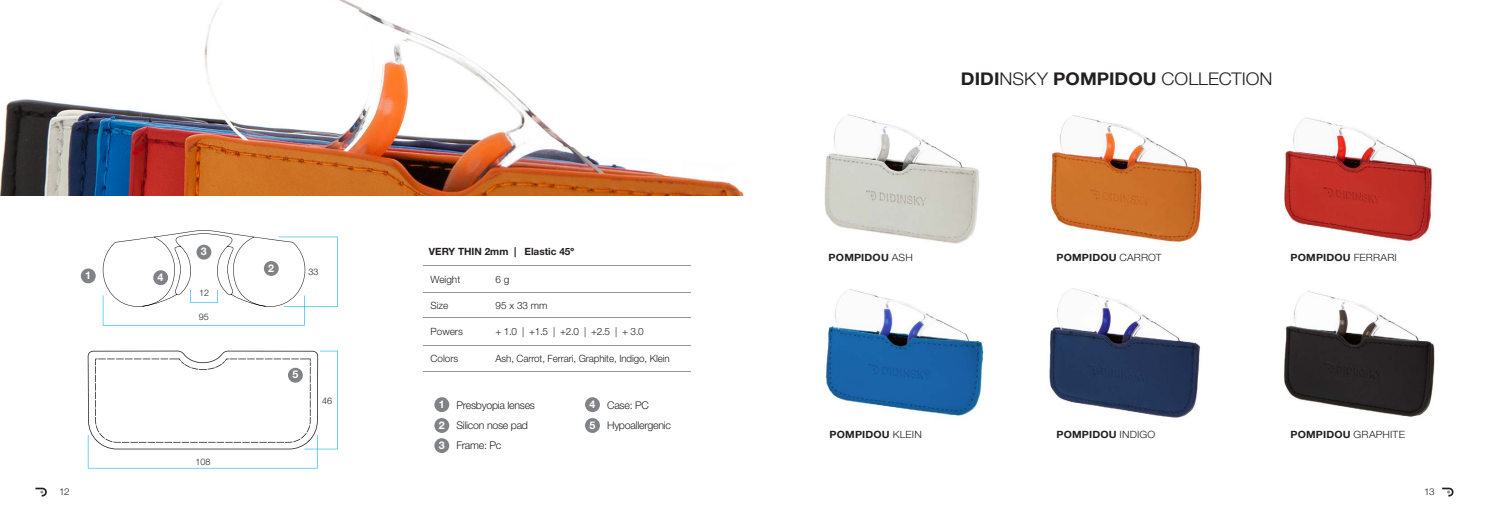
<style>
.page{position:relative;width:1489px;height:532px;background:#fff}
.page>*{position:absolute;margin:0;border:0;box-sizing:border-box;transform-origin:0 0}
.t1{font:300 17.5px "Helvetica Neue LT Std";letter-spacing:-.005em;color:#231f20;scale:1.06 1}
.t2{font:300 10.62px/20px "Helvetica Neue LT Std";letter-spacing:-.025em;color:#231f20}
.t3{font:700 10.62px/20.1px "Helvetica Neue LT Std";color:#fff}
.t4{font:300 10px "Helvetica Neue LT Std";letter-spacing:-.01em;color:#231f20}
.t5{font:700 10px "Helvetica Neue LT Std";letter-spacing:.015em;color:#231f20;scale:1.06 1}
.t6{font:700 10px "Helvetica Neue LT Std";letter-spacing:.015em;color:#231f20}
.t7{font:300 9.38px "Helvetica Neue LT Std";color:#231f20;scale:1.06 1}
.t8{font:300 9px "Helvetica Neue LT Std";color:#231f20}
.s1{font-weight:700}
.s2{font-weight:300}
</style>
<div class="page">
<svg style="left:35px;top:487px;width:12px;height:9px"></svg>
<svg style="left:1442px;top:487px;width:11px;height:9px"></svg>
<img style="left:1050px;top:115px;width:153px;height:128px">
<img style="left:825px;top:289px;width:159px;height:127px">
<img style="left:1284px;top:291px;width:151px;height:126px">
<img style="left:824px;top:114px;width:156px;height:130px">
<img style="left:1284px;top:117px;width:148px;height:125px">
<img style="left:1049px;top:288px;width:151px;height:130px">
<img style="left:0;top:0;width:744px;height:195px">
<div style="left:81px;top:268px;width:15px;height:15px;background:#808285;border-radius:50%"></div>
<svg style="left:88px;top:350px;width:250px;height:118px"></svg>
<svg style="left:103px;top:230px;width:235px;height:95px"></svg>
<hr style="left:423px;top:265px;width:268px;height:1px;background:#939598">
<hr style="left:423px;top:317px;width:268px;height:1px;background:#939598">
<hr style="left:423px;top:371px;width:268px;height:1px;background:#939598">
<hr style="left:423px;top:292px;width:268px;height:1px;background:#939598">
<hr style="left:423px;top:345px;width:268px;height:1px;background:#939598">
<div style="left:434px;top:397px;width:15px;height:15px;background:#808285;border-radius:50%"></div>
<div style="left:585px;top:397px;width:15px;height:15px;background:#808285;border-radius:50%"></div>
<div style="left:434px;top:418px;width:15px;height:15px;background:#808285;border-radius:50%"></div>
<div style="left:434px;top:438px;width:15px;height:15px;background:#808285;border-radius:50%"></div>
<div style="left:585px;top:418px;width:15px;height:15px;background:#808285;border-radius:50%"></div>
<p class="t3" style="left:85px;top:265px;width:7px">1</p>
<p class="t3" style="left:158px;top:267px;width:7px">4</p>
<p class="t3" style="left:201px;top:241px;width:7px">3</p>
<p class="t8" style="left:199px;top:287px;width:12px">12</p>
<p class="t8" style="left:199px;top:311px;width:12px">95</p>
<p class="t8" style="left:195px;top:456px;width:17px">108</p>
<p class="t3" style="left:268px;top:257px;width:7px">2</p>
<p class="t8" style="left:308px;top:266px;width:12px">33</p>
<p class="t3" style="left:292px;top:364px;width:7px">5</p>
<p class="t8" style="left:322px;top:395px;width:12px">46</p>
<p class="t6" style="left:429px;top:245px;width:147px">VERY THIN 2mm | Elastic 45º</p>
<p class="t4" style="left:430px;top:273px;width:31px">Weight</p>
<p class="t4" style="left:495px;top:273px;width:15px">6 g</p>
<p class="t4" style="left:430px;top:299px;width:19px">Size</p>
<p class="t4" style="left:495px;top:299px;width:54px">95 x 33 mm</p>
<p class="t4" style="left:430px;top:325px;width:34px">Powers</p>
<p class="t4" style="left:495px;top:325px;width:150px">+ 1.0 | +1.5 | +2.0 | +2.5 | + 3.0</p>
<p class="t4" style="left:430px;top:352px;width:29px">Colors</p>
<p class="t4" style="left:495px;top:352px;width:176px">Ash, Carrot, Ferrari, Graphite, Indigo, Klein</p>
<p class="t3" style="left:439px;top:393px;width:7px">1</p>
<p class="t3" style="left:589px;top:393px;width:7px">4</p>
<p class="t3" style="left:439px;top:414px;width:7px">2<br>3</p>
<p class="t3" style="left:589px;top:414px;width:7px">5</p>
<p class="t2" style="left:456px;top:394px;width:80px">Presbyopia lenses<br>Silicon nose pad<br>Frame: Pc</p>
<p class="t2" style="left:607px;top:394px;width:65px">Case: PC<br>Hypoallergenic</p>
<h1 class="t1" style="left:960px;top:68px;width:295px"><span class="s1">DIDI</span>NSKY <span class="s1">POMPIDOU</span> COLLECTION</h1>
<p class="t5" style="left:828px;top:251px;width:81px">POMPIDOU <span class="s2">ASH</span></p>
<p class="t5" style="left:1056px;top:251px;width:101px">POMPIDOU <span class="s2">CARROT</span></p>
<p class="t5" style="left:1290px;top:251px;width:102px">POMPIDOU <span class="s2">FERRARI</span></p>
<p class="t5" style="left:829px;top:428px;width:89px">POMPIDOU <span class="s2">KLEIN</span></p>
<p class="t5" style="left:1056px;top:428px;width:95px">POMPIDOU <span class="s2">INDIGO</span></p>
<p class="t5" style="left:1290px;top:428px;width:110px">POMPIDOU <span class="s2">GRAPHITE</span></p>
<p class="t7" style="left:59px;top:486px;width:11px">12</p>
<p class="t7" style="left:1423px;top:486px;width:11px">13</p>
</div>
